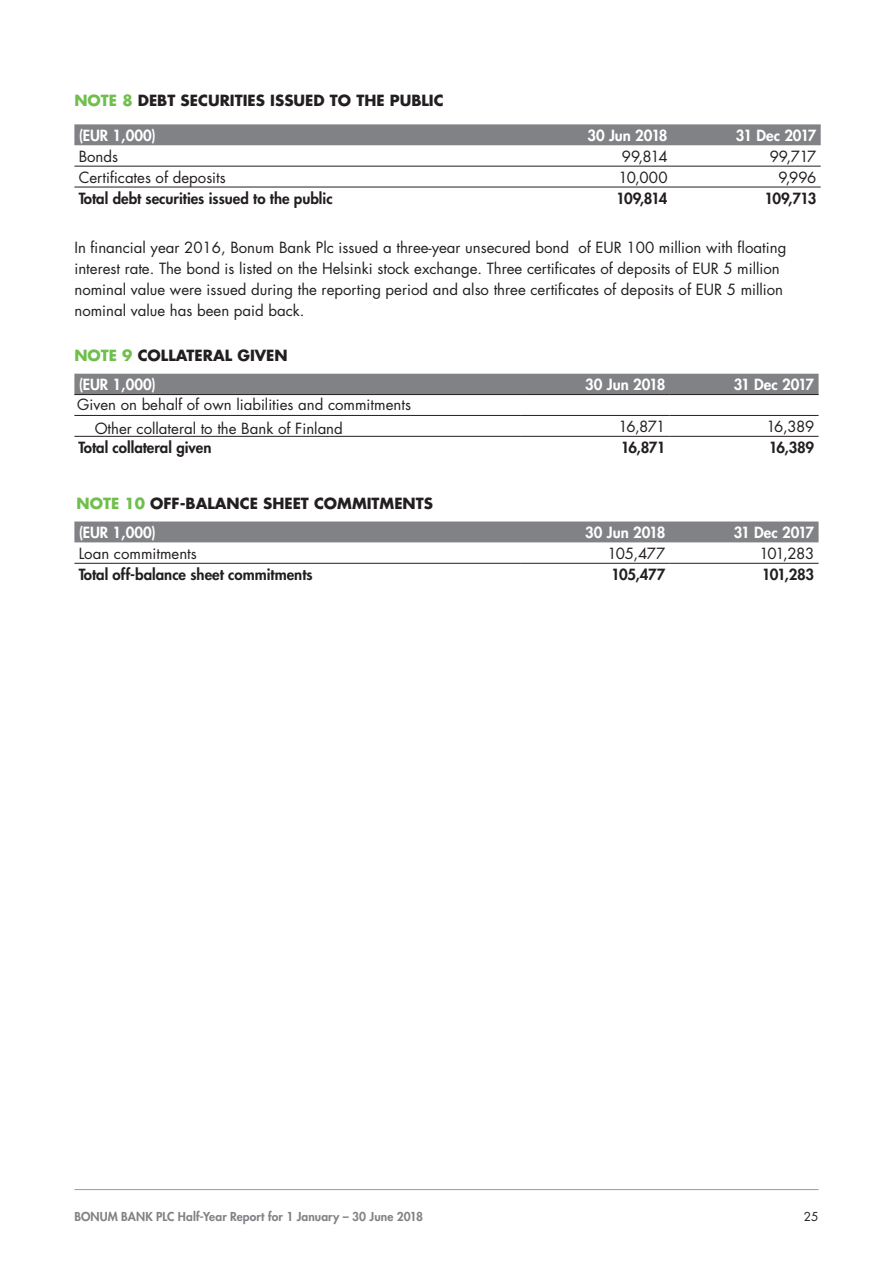
<style>
.page{position:relative;width:893px;height:1263px;background:#fff}
.page>*{position:absolute;margin:0;border:0;box-sizing:border-box;transform-origin:0 0}
.t1{font:15px/21px "Futura Std";color:#231f20}
.t2{font:800 15px "Futura Std";color:#231f20}
.t3{font:700 15px/29px "Futura Std";color:#231f20}
.t4{font:800 15px "Futura Std";letter-spacing:-.005em;color:#fff}
.t5{font:800 15px "Futura Std";letter-spacing:-.045em;color:#fff}
.t6{font:800 12px "Futura Std";letter-spacing:.005em;color:#808285}
.t7{font:12px "Futura Std";color:#231f20}
.s1{color:#70bf4c}
.s2{font-weight:800;color:#fff}
</style>
<div class="page">
<hr style="left:74px;top:1189px;width:745px;height:1px;background:#70bf4c">
<div style="left:74px;top:374px;width:745px;height:20px;background:#808285"></div>
<hr style="left:74px;top:394px;width:447px;height:1px;background:#231f20">
<hr style="left:521px;top:394px;width:149px;height:1px;background:#231f20">
<hr style="left:670px;top:394px;width:149px;height:1px;background:#231f20">
<hr style="left:74px;top:415px;width:447px;height:1px;background:#231f20">
<hr style="left:521px;top:415px;width:149px;height:1px;background:#231f20">
<hr style="left:670px;top:415px;width:149px;height:1px;background:#231f20">
<hr style="left:74px;top:436px;width:447px;height:1px;background:#231f20">
<hr style="left:521px;top:436px;width:149px;height:1px;background:#231f20">
<hr style="left:670px;top:436px;width:149px;height:1px;background:#231f20">
<div style="left:74px;top:521px;width:745px;height:21px;background:#808285"></div>
<hr style="left:74px;top:563px;width:447px;height:1px;background:#231f20">
<hr style="left:521px;top:563px;width:149px;height:1px;background:#231f20">
<hr style="left:670px;top:563px;width:149px;height:1px;background:#231f20">
<div style="left:74px;top:124px;width:747px;height:21px;background:#808285"></div>
<hr style="left:74px;top:166px;width:447px;height:1px;background:#231f20">
<hr style="left:521px;top:166px;width:151px;height:1px;background:#231f20">
<hr style="left:672px;top:166px;width:149px;height:1px;background:#231f20">
<hr style="left:74px;top:187px;width:447px;height:1px;background:#231f20">
<hr style="left:521px;top:187px;width:151px;height:1px;background:#231f20">
<hr style="left:672px;top:187px;width:149px;height:1px;background:#231f20">
<p class="t3" style="left:74px;top:86px;width:371px"><span class="s1">NOTE 8</span> DEBT SECURITIES ISSUED TO THE PUBLIC</p>
<p class="t4" style="left:79px;top:126px;width:79px">(EUR 1,000)</p>
<p class="t4" style="left:587px;top:126px;width:82px">30 Jun 2018</p>
<p class="t5" style="left:736px;top:126px;width:82px">31 Dec 2017</p>
<p class="t1" style="left:79px;top:146px;width:41px">Bonds</p>
<p class="t1" style="left:622px;top:146px;width:47px">99,814</p>
<p class="t1" style="left:770px;top:146px;width:48px">99,717</p>
<p class="t1" style="left:79px;top:167px;width:149px">Certificates of deposits</p>
<p class="t1" style="left:619px;top:167px;width:51px">10,000</p>
<p class="t1" style="left:778px;top:167px;width:40px">9,996</p>
<p class="t2" style="left:79px;top:189px;width:255px">Total debt securities issued to the public</p>
<p class="t2" style="left:616px;top:189px;width:53px">109,814</p>
<p class="t2" style="left:765px;top:189px;width:53px">109,713</p>
<p class="t1" style="left:74px;top:237px;width:713px">In financial year 2016, Bonum Bank Plc issued a three-year unsecured bond of EUR 100 million with floating interest rate. The bond is listed on the Helsinki stock exchange. Three certificates of deposits of EUR 5 million nominal value were issued during the reporting period and also three certificates of deposits of EUR 5 million nominal value has been paid back.</p>
<p class="t3" style="left:74px;top:341px;width:215px"><span class="s1">NOTE 9</span> COLLATERAL GIVEN</p>
<p class="t4" style="left:79px;top:375px;width:79px">(EUR 1,000)</p>
<p class="t4" style="left:585px;top:375px;width:82px">30 Jun 2018</p>
<p class="t5" style="left:734px;top:375px;width:82px">31 Dec 2017</p>
<p class="t1" style="left:95px;top:392px;width:318px;line-height:23.9px;text-indent:-18px">Given on behalf of own liabilities and commitments<br>Other collateral to the Bank of Finland</p>
<p class="t1" style="left:618px;top:416px;width:49px">16,871</p>
<p class="t1" style="left:766px;top:416px;width:49px">16,389</p>
<p class="t2" style="left:79px;top:438px;width:134px">Total collateral given</p>
<p class="t2" style="left:621px;top:438px;width:46px">16,871</p>
<p class="t2" style="left:769px;top:438px;width:47px">16,389</p>
<p class="t3" style="left:77px;top:489px;width:358px"><span class="s1">NOTE 10</span> OFF-BALANCE SHEET COMMITMENTS <span class="s2">(EUR 1,000)</span></p>
<p class="t4" style="left:585px;top:523px;width:82px">30 Jun 2018</p>
<p class="t5" style="left:734px;top:523px;width:82px">31 Dec 2017</p>
<p class="t1" style="left:79px;top:543px;width:120px">Loan commitments</p>
<p class="t1" style="left:608px;top:543px;width:59px">105,477</p>
<p class="t1" style="left:759px;top:543px;width:56px">101,283</p>
<p class="t2" style="left:79px;top:565px;width:235px">Total off-balance sheet commitments</p>
<p class="t2" style="left:611px;top:565px;width:56px">105,477</p>
<p class="t2" style="left:762px;top:565px;width:54px">101,283</p>
<p class="t6" style="left:74px;top:1209px;width:350px">BONUM BANK PLC Half-Year Report for 1 January – 30 June 2018</p>
<p class="t7" style="left:804px;top:1209px;width:16px">25</p>
</div>
